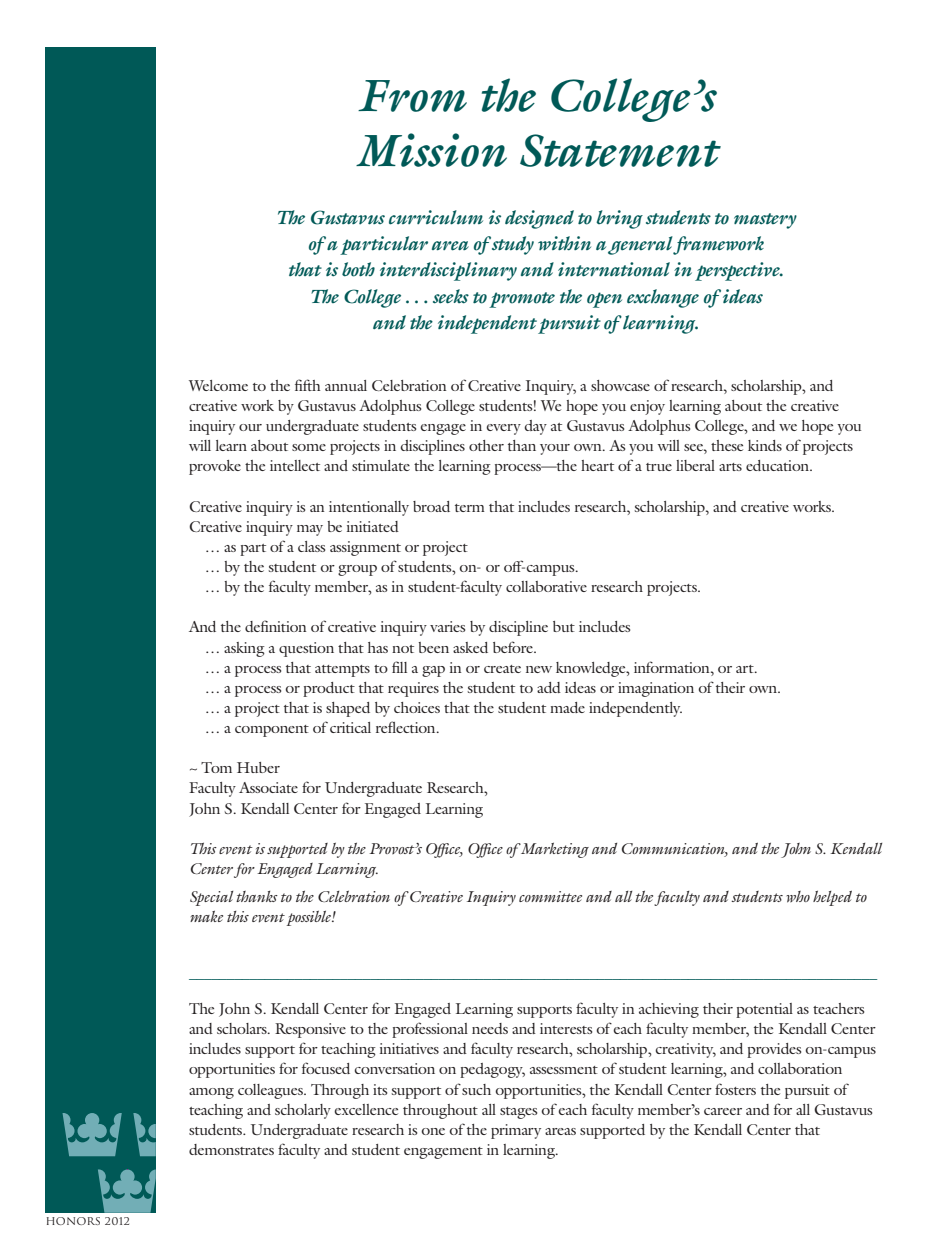
<style>
.page{position:relative;width:945px;height:1260px;background:#fff}
.page>*{position:absolute;margin:0;border:0;box-sizing:border-box;transform-origin:0 0}
.t1{font:italic 700 45.5px/54.6px "Galliard Pro";color:#005957}
.t2{font:italic 700 19.25px/26.2px "Galliard Pro";letter-spacing:-.02em;color:#005957;text-align:center}
.t3{font:15.75px/20.1px "Galliard Pro";letter-spacing:-.02em;color:#231f20}
.t4{font:italic 15.75px/20.1px "Galliard Pro";letter-spacing:-.02em;color:#231f20}
.t5{font:italic 15.75px "Galliard Pro";color:#005957}
.t6{font:10.33px "Trajan";letter-spacing:.01em;color:#231f20;scale:1.05 1}
</style>
<div class="page">
<div style="left:46px;top:47px;width:110px;height:1166px;background:#005957"></div>
<svg style="left:63px;top:1113px;width:59px;height:43px"></svg>
<svg style="left:98px;top:1169px;width:58px;height:44px"></svg>
<svg style="left:133px;top:1113px;width:23px;height:43px"></svg>
<p class="t6" style="left:46px;top:1215px;width:82px">HONORS 2012</p>
<h1 class="t1" style="left:355px;top:68px;width:363px">From the College’s<br>Mission Statement</h1>
<p class="t2" style="left:276px;top:204px;width:521px">The Gustavus curriculum is designed to bring students to mastery of a particular area of study within a general framework<br>that is both interdisciplinary and international in perspective.<br>The College . . . seeks to promote the open exchange of ideas<br>and the independent pursuit of learning.</p>
<p class="t3" style="left:189px;top:375px;width:675px">Welcome to the fifth annual Celebration of Creative Inquiry, a showcase of research, scholarship, and creative work by Gustavus Adolphus College students! We hope you enjoy learning about the creative inquiry our undergraduate students engage in every day at Gustavus Adolphus College, and we hope you will learn about some projects in disciplines other than your own. As you will see, these kinds of projects provoke the intellect and stimulate the learning process—the heart of a true liberal arts education.</p>
<p class="t3" style="left:189px;top:496px;width:648px">Creative inquiry is an intentionally broad term that includes research, scholarship, and creative works.</p>
<p class="t3" style="left:189px;top:516px;width:211px">Creative inquiry may be initiated</p>
<p class="t3" style="left:205px;top:536px;width:265px">… as part of a class assignment or project</p>
<p class="t3" style="left:205px;top:556px;width:376px">… by the student or group of students, on- or off-campus.</p>
<p class="t3" style="left:205px;top:576px;width:498px">… by the faculty member, as in student-faculty collaborative research projects.</p>
<p class="t3" style="left:205px;top:617px;width:578px;text-indent:-16px">And the definition of creative inquiry varies by discipline but includes<br>… asking a question that has not been asked before.<br>… a process that attempts to fill a gap in or create new knowledge, information, or art.<br>… a process or product that requires the student to add ideas or imagination of their own. … a project that is shaped by choices that the student made independently.<br>… a component of critical reflection.</p>
<p class="t3" style="left:189px;top:758px;width:300px">~ Tom Huber<br>Faculty Associate for Undergraduate Research,<br>John S. Kendall Center for Engaged Learning</p>
<p class="t4" style="left:189px;top:838px;width:694px">This event is supported by the Provost’s Office, Office of Marketing and Communication, and the John S. Kendall<br>Center for Engaged Learning.</p>
<p class="t4" style="left:189px;top:886px;width:679px">Special thanks to the Celebration of Creative Inquiry committee and all the faculty and students who helped to make this event possible!</p>
<p class="t5" style="left:189px;top:963px;width:690px">___________________________________________________________________________________________</p>
<p class="t3" style="left:189px;top:998px;width:689px">The John S. Kendall Center for Engaged Learning supports faculty in achieving their potential as teachers and scholars. Responsive to the professional needs and interests of each faculty member, the Kendall Center includes support for teaching initiatives and faculty research, scholarship, creativity, and provides on-campus opportunities for focused conversation on pedagogy, assessment of student learning, and collaboration among colleagues. Through its support of such opportunities, the Kendall Center fosters the pursuit of teaching and scholarly excellence throughout all stages of each faculty member’s career and for all Gustavus students. Undergraduate research is one of the primary areas supported by the Kendall Center that demonstrates faculty and student engagement in learning.</p>
</div>
